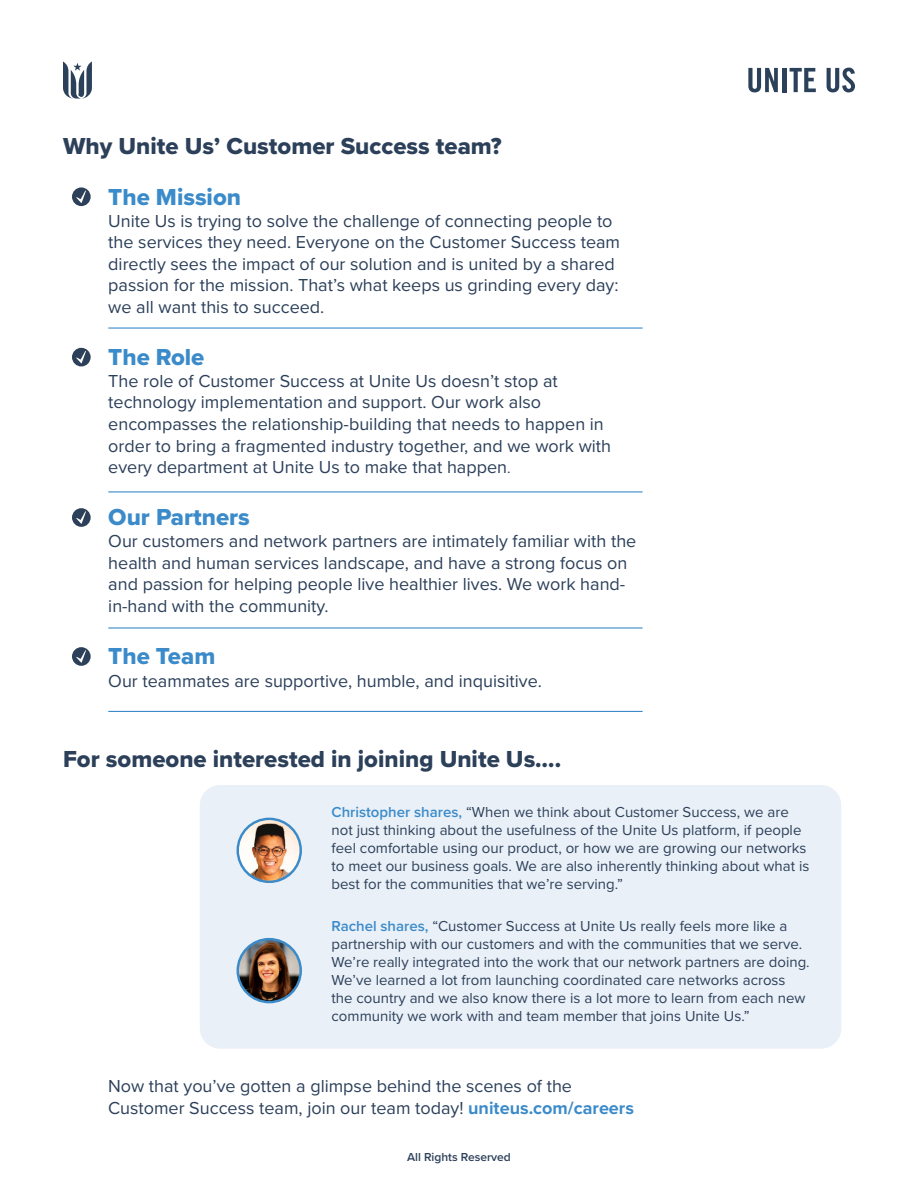
<style>
.page{position:relative;width:918px;height:1188px;background:#fff}
.page>*{position:absolute;margin:0;border:0;box-sizing:border-box;transform-origin:0 0}
.t1{font:24px "Proxima Nova Extrabld";color:#2c405a}
.t2{font:24px "Proxima Nova Extrabld";color:#3b8bca}
.t3{font:18px/21.6px "Proxima Nova";color:#2c405a}
.t4{font:15px/18px "Proxima Nova";color:#2c405a}
.t5{font:600 12px "Proxima Nova";color:#2c405a}
.s1{font-size:15px}
.s2{font-weight:600;color:#3b8bca}
.s3{font-weight:700;color:#3b8bca}
</style>
<div class="page">
<div style="left:200px;top:785px;width:641px;height:264px;background:#eaf0f7;border-radius:20px"></div>
<svg style="left:63px;top:61px;width:29px;height:38px"></svg>
<svg style="left:748px;top:68px;width:30px;height:24px"></svg>
<div style="left:782px;top:68px;width:5px;height:24px;background:#2b4059"></div>
<svg style="left:790px;top:68px;width:26px;height:24px"></svg>
<svg style="left:827px;top:68px;width:28px;height:24px"></svg>
<img style="left:238px;top:819px;width:63px;height:63px">
<div style="left:237px;top:818px;width:65px;height:65px;border:2px solid #3b8bca;border-radius:50%"></div>
<img style="left:238px;top:939px;width:63px;height:63px;border-radius:31px">
<div style="left:237px;top:938px;width:65px;height:65px;border:2px solid #3b8bca;border-radius:50%"></div>
<hr style="left:108px;top:627px;width:535px;height:2px;background:#3b8bca">
<hr style="left:108px;top:711px;width:535px;height:1px;background:#3b8bca">
<hr style="left:108px;top:491px;width:535px;height:1px;background:#3b8bca">
<hr style="left:108px;top:327px;width:535px;height:2px;background:#3b8bca">
<svg style="left:72px;top:187px;width:19px;height:19px"></svg>
<svg style="left:76px;top:191px;width:10px;height:12px"></svg>
<div style="left:72px;top:348px;width:19px;height:18px;background:#2c405a;border-radius:50%"></div>
<svg style="left:76px;top:351px;width:10px;height:12px"></svg>
<svg style="left:72px;top:508px;width:19px;height:19px"></svg>
<svg style="left:76px;top:511px;width:10px;height:13px"></svg>
<svg style="left:72px;top:647px;width:19px;height:19px"></svg>
<svg style="left:76px;top:650px;width:10px;height:13px"></svg>
<h1 class="t1" style="left:63px;top:128px;width:440px">Why Unite Us’ Customer Success team?</h1>
<h1 class="t2" style="left:108px;top:179px;width:134px">The Mission</h1>
<p class="t3" style="left:108px;top:210px;width:513px">Unite Us is trying to solve the challenge of connecting people to the services they need. Everyone on the Customer Success team directly sees the impact of our solution and is united by a shared passion for the mission. That’s what keeps us grinding every day: we all want this to succeed.</p>
<h1 class="t2" style="left:108px;top:339px;width:98px">The Role</h1>
<p class="t3" style="left:108px;top:370px;width:504px">The role of Customer Success at Unite Us doesn’t stop at technology implementation and support. Our work also encompasses the relationship-building that needs to happen in order to bring a fragmented industry together, and we work with every department at Unite Us to make that happen<span class="s1">.</span></p>
<h1 class="t2" style="left:108px;top:499px;width:143px">Our Partners</h1>
<p class="t3" style="left:108px;top:531px;width:530px">Our customers and network partners are intimately familiar with the health and human services landscape, and have a strong focus on and passion for helping people live healthier lives. We work hand&shy;in-hand with the community.</p>
<h1 class="t2" style="left:108px;top:638px;width:109px">The Team</h1>
<p class="t3" style="left:108px;top:671px;width:435px">Our teammates are supportive, humble, and inquisitive.</p>
<h1 class="t1" style="left:63px;top:741px;width:500px">For someone interested in joining Unite Us….</h1>
<p class="t4" style="left:332px;top:803px;width:479px"><span class="s2">Christopher shares,</span> “When we think about Customer Success, we are not just thinking about the usefulness of the Unite Us platform, if people feel comfortable using our product, or how we are growing our networks to meet our business goals. We are also inherently thinking about what is best for the communities that we’re serving.”</p>
<p class="t4" style="left:332px;top:918px;width:480px"><span class="s2">Rachel shares,</span> “Customer Success at Unite Us really feels more like a partnership with our customers and with the communities that we serve.<br>We’re really integrated into the work that our network partners are doing.<br>We’ve learned a lot from launching coordinated care networks across the country and we also know there is a lot more to learn from each new community we work with and team member that joins Unite Us.”</p>
<p class="t3" style="left:108px;top:1076px;width:527px">Now that you’ve gotten a glimpse behind the scenes of the<br>Customer Success team, join our team today! <span class="s3">uniteus.com/careers</span></p>
<p class="t5" style="left:407px;top:1148px;width:105px">All Rights Reserved</p>
</div>
